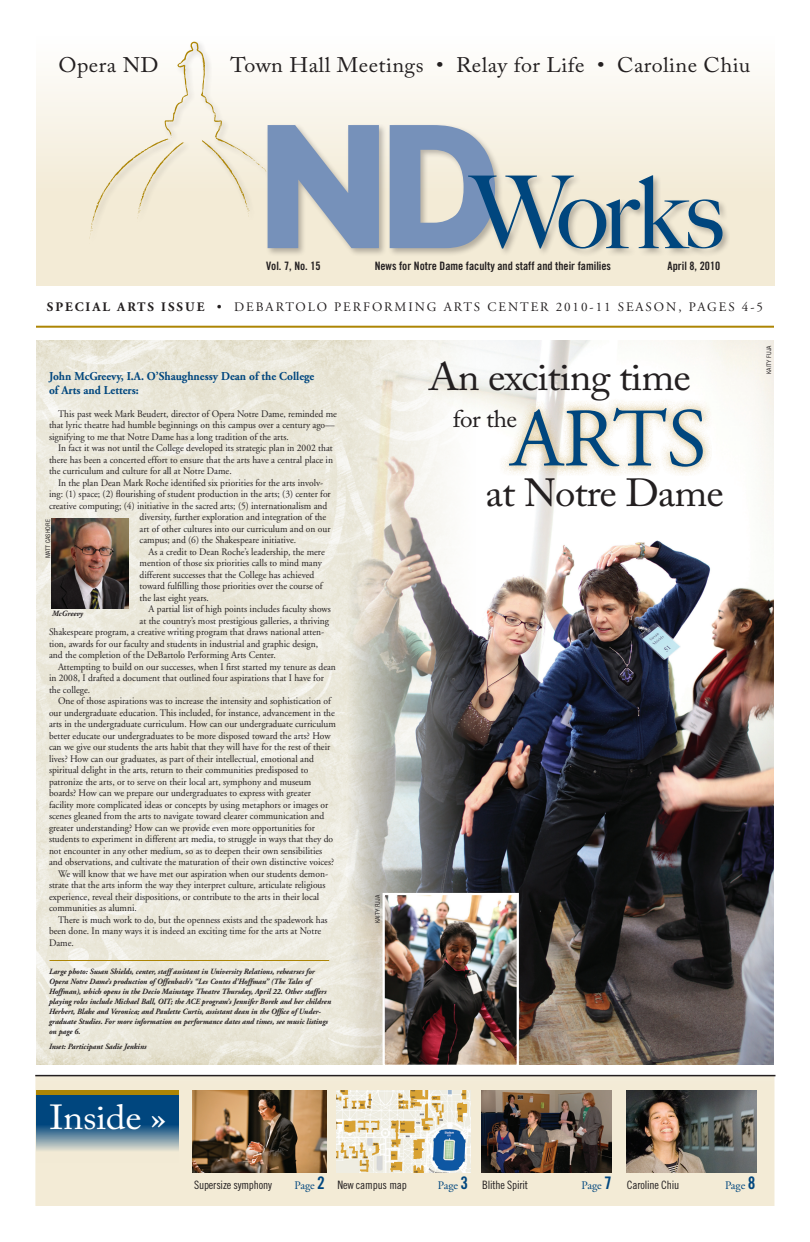
<style>
.page{position:relative;width:810px;height:1242px;background:#fff}
.page>*{position:absolute;margin:0;border:0;box-sizing:border-box;transform-origin:0 0}
.t1{font:83.1px "Adobe Garamond";color:#00467e}
.t2{font:39px "Adobe Caslon Pro";letter-spacing:-.02em;color:#231f20;scale:1.05 1}
.t3{font:34.6px "Adobe Caslon Pro";letter-spacing:-.01em;color:#fff;scale:1.1 1}
.t4{font:24px "Adobe Caslon Pro";letter-spacing:-.02em;color:#231f20;scale:1.05 1}
.t5{font:21px "Adobe Caslon Pro";letter-spacing:.02em;color:#231f20;scale:1.05 1}
.t6{font:13px "Adobe Garamond";letter-spacing:.15em;color:#231f20}
.t7{font:700 13px "Adobe Garamond";letter-spacing:.325em;color:#231f20}
.t8{font:700 12px/13.5px "Adobe Garamond";color:#00467e;scale:.95 1}
.t9{font:11.6px "Trade Gothic Bold Cond Twenty";color:#231f20}
.t10{font:11.5px "Trade Gothic Cond Eighteen";letter-spacing:-.015em;color:#231f20}
.t11{font:11.5px "Adobe Garamond";color:#00467e}
.t12{font:10px/11.5px "Adobe Garamond";color:#231f20;scale:.95 1}
.t13{font:italic 700 8px/10px "Adobe Garamond";color:#231f20;scale:.95 1}
.t14{font:condensed 6px "Helvetica";color:#231f20}
.s1{font-weight:700}
.s2{font-family:"Adobe Garamond";color:#00467e}
.s3{font-family:"Trade Gothic Bold Cond Twenty";font-size:17.3px;color:#00467e}
.s4{font-family:"Trade Gothic Bold Cond Twenty";font-size:17.3px}
</style>
<div class="page">
<img style="left:36px;top:340px;width:311px;height:725px">
<div style="left:36px;top:36px;width:738px;height:249px;background:linear-gradient(to bottom,#fdfcf9,#f0e6cd)"></div>
<div style="left:35px;top:1075px;width:739px;height:131px;background:#f3ebd6;border:1px solid #f3ebd6"></div>
<hr style="left:35px;top:1075px;width:741px;height:1px;background:#231f20">
<svg style="left:36px;top:1095px;width:142px;height:68px"></svg>
<img style="left:481px;top:1090px;width:131px;height:83px">
<img style="left:626px;top:1090px;width:131px;height:83px">
<img style="left:336px;top:1090px;width:134px;height:82px">
<img style="left:193px;top:1090px;width:134px;height:82px">
<div style="left:36px;top:1090px;width:142px;height:5px;background:#ad8504"></div>
<div style="left:87px;top:39px;width:643px;height:217px;background:#231f20;opacity:.3"></div>
<svg style="left:390px;top:125px;width:333px;height:124px;background:#b9c3c6"></svg>
<svg style="left:90px;top:42px;width:289px;height:206px"></svg>
<img style="left:347px;top:340px;width:427px;height:725px">
<hr style="left:36px;top:326px;width:738px;height:2px;background:#ad8504">
<img style="left:52px;top:519px;width:77px;height:90px">
<img style="left:386px;top:896px;width:130px;height:168px">
<div style="left:383px;top:893px;width:136px;height:174px;border:2px solid #fff"></div>
<div style="left:498px;top:397px;width:214px;height:79px;background:#d3b572;opacity:.85"></div>
<hr style="left:50px;top:960px;width:279px;height:1px;background:#ad8504">
<h3 class="t5" style="left:59px;top:52px;width:97px">Opera ND</h3>
<h3 class="t5" style="left:231px;top:52px;width:496px">Town Hall Meetings • Relay for Life • Caroline Chiu</h3>
<p class="t9" style="left:266px;top:259px;width:56px">Vol. 7, No. 15</p>
<p class="t9" style="left:375px;top:259px;width:238px">News for Notre Dame faculty and staff and their families</p>
<p class="t9" style="left:668px;top:259px;width:54px">April 8, 2010</p>
<h3 class="t7" style="left:47px;top:300px;width:38px">special</h3>
<h3 class="t7" style="left:117px;top:300px;width:53px">arts iss</h3>
<h3 class="t6" style="left:185px;top:300px;width:92px"><span class="s1">u e</span> • DeBarto</h3>
<h3 class="t6" style="left:308px;top:300px;width:76px">lo Performin</h3>
<h3 class="t6" style="left:427px;top:300px;width:37px">g Arts</h3>
<h3 class="t6" style="left:487px;top:300px;width:160px">Center 2010-11 s eason</h3>
<h3 class="t6" style="left:678px;top:300px;width:86px">, pages 4-5</h3>
<p class="t8" style="left:49px;top:370px;width:281px">John McGreevy, I.A. O’Shaughnessy Dean of the College of Arts and Letters:</p>
<p class="t12" style="left:49px;top:408px;width:305px;text-indent:9px">This past week Mark Beudert, director of Opera Notre Dame, reminded me that lyric theatre had humble beginnings on this campus over a century ago— signifying to me that Notre Dame has a long tradition of the arts.</p>
<p class="t12" style="left:49px;top:442px;width:301px;text-align:justify;text-indent:9px">In fact it was not until the College developed its strategic plan in 2002 that there has been a concerted effort to ensure that the arts have a central place in the curriculum and culture for all at Notre Dame.</p>
<p class="t12" style="left:58px;top:477px;width:281px">In the plan Dean Mark Roche identified six priorities for the arts involv-</p>
<p class="t12" style="left:49px;top:488px;width:298px">ing: (1) space; (2) flourishing of student production in the arts; (3) center for</p>
<p class="t12" style="left:49px;top:500px;width:295px">creative computing; (4) initiative in the sacred arts; (5) internationalism and</p>
<p class="t12" style="left:140px;top:511px;width:198px">diversity, further exploration and integration of the</p>
<p class="t12" style="left:140px;top:523px;width:203px">art of other cultures into our curriculum and on our</p>
<p class="t12" style="left:140px;top:534px;width:166px">campus; and (6) the Shakespeare initiative.</p>
<p class="t12" style="left:149px;top:546px;width:187px">As a credit to Dean Roche’s leadership, the mere</p>
<p class="t12" style="left:140px;top:557px;width:193px">mention of those six priorities calls to mind many</p>
<p class="t12" style="left:140px;top:569px;width:185px">different successes that the College has achieved</p>
<p class="t12" style="left:140px;top:580px;width:194px">toward fulfilling those priorities over the course of</p>
<p class="t12" style="left:140px;top:592px;width:75px">the last eight years.</p>
<p class="t12" style="left:149px;top:603px;width:193px">A partial list of high points includes faculty shows</p>
<p class="t12" style="left:140px;top:615px;width:201px">at the country’s most prestigious galleries, a thriving</p>
<p class="t12" style="left:49px;top:626px;width:291px">Shakespeare program, a creative writing program that draws national atten-</p>
<p class="t12" style="left:49px;top:638px;width:285px">tion, awards for our faculty and students in industrial and graphic design,</p>
<p class="t12" style="left:49px;top:649px;width:240px">and the completion of the DeBartolo Performing Arts Center.</p>
<p class="t12" style="left:58px;top:661px;width:294px">Attempting to build on our successes, when I first started my tenure as dean</p>
<p class="t12" style="left:49px;top:672px;width:291px">in 2008, I drafted a document that outlined four aspirations that I have for</p>
<p class="t12" style="left:49px;top:684px;width:45px">the college.</p>
<p class="t12" style="left:58px;top:695px;width:289px">One of those aspirations was to increase the intensity and sophistication of</p>
<p class="t12" style="left:49px;top:707px;width:302px">our undergraduate education. This included, for instance, advancement in the</p>
<p class="t12" style="left:49px;top:718px;width:304px">arts in the undergraduate curriculum. How can our undergraduate curriculum</p>
<p class="t12" style="left:49px;top:730px;width:298px">better educate our undergraduates to be more disposed toward the arts? How</p>
<p class="t12" style="left:49px;top:741px;width:298px">can we give our students the arts habit that they will have for the rest of their</p>
<p class="t12" style="left:49px;top:753px;width:280px">lives? How can our graduates, as part of their intellectual, emotional and</p>
<p class="t12" style="left:49px;top:764px;width:275px">spiritual delight in the arts, return to their communities predisposed to</p>
<p class="t12" style="left:49px;top:776px;width:277px">patronize the arts, or to serve on their local art, symphony and museum</p>
<p class="t12" style="left:49px;top:787px;width:277px">boards? How can we prepare our undergraduates to express with greater</p>
<p class="t12" style="left:49px;top:799px;width:295px">facility more complicated ideas or concepts by using metaphors or images or</p>
<p class="t12" style="left:49px;top:810px;width:291px">scenes gleaned from the arts to navigate toward clearer communication and</p>
<p class="t12" style="left:49px;top:822px;width:281px">greater understanding? How can we provide even more opportunities for</p>
<p class="t12" style="left:49px;top:833px;width:301px">students to experiment in different art media, to struggle in ways that they do</p>
<p class="t12" style="left:49px;top:845px;width:289px">not encounter in any other medium, so as to deepen their own sensibilities</p>
<p class="t12" style="left:49px;top:856px;width:302px">and observations, and cultivate the maturation of their own distinctive voices?</p>
<p class="t12" style="left:58px;top:868px;width:286px">We will know that we have met our aspiration when our students demon-</p>
<p class="t12" style="left:49px;top:879px;width:293px">strate that the arts inform the way they interpret culture, articulate religious</p>
<p class="t12" style="left:49px;top:891px;width:286px">experience, reveal their dispositions, or contribute to the arts in their local</p>
<p class="t12" style="left:49px;top:902px;width:94px">communities as alumni.</p>
<p class="t12" style="left:58px;top:914px;width:285px">There is much work to do, but the openness exists and the spadework has</p>
<p class="t12" style="left:49px;top:925px;width:288px">been done. In many ways it is indeed an exciting time for the arts at Notre</p>
<p class="t12" style="left:49px;top:937px;width:28px">Dame.</p>
<p class="t14" style="left:44px;top:558px;width:41px;rotate:-90deg">Matt Cashore</p>
<p class="t13" style="left:52px;top:609px;width:34px">McGreevy</p>
<p class="t13" style="left:49px;top:967px;width:298px">Large photo: Susan Shields, center, staff assistant in University Relations, rehearses for Opera Notre Dame’s production of Offenbach’s “Les Contes d’Hoffman” (The Tales of Hoffman), which opens in the Decio Mainstage Theatre Thursday, April 22. Other staffers playing roles include Michael Ball, OIT; the ACE program’s Jennifer Borek and her children Herbert, Blake and Veronica; and Paulette Curtis, assistant dean in the Office of Under&shy;graduate Studies. For more information on performance dates and times, see music listings on page 6.</p>
<p class="t13" style="left:49px;top:1042px;width:104px">Inset: Participant Sadie Jenkins</p>
<p class="t14" style="left:374px;top:923px;width:30px;rotate:-90deg">kaity Fuja</p>
<h2 class="t2" style="left:429px;top:354px;width:251px">An exciting time</h2>
<h1 class="t1" style="left:511px;top:395px;width:198px">ARTS</h1>
<h3 class="t4" style="left:453px;top:404px;width:63px">for the</h3>
<h2 class="t2" style="left:486px;top:470px;width:229px">at Notre Dame</h2>
<p class="t14" style="left:765px;top:374px;width:30px;rotate:-90deg">kaity Fuja</p>
<h3 class="t3" style="left:49px;top:1097px;width:108px">Inside »</h3>
<p class="t10" style="left:194px;top:1179px;width:79px">Supersize symphony</p>
<p class="t10" style="left:295px;top:1179px;width:114px"><span class="s2">Page</span> <span class="s3">2</span> New campus map</p>
<p class="t10" style="left:438px;top:1179px;width:92px"><span class="s2">Page</span> <span class="s3">3</span> Blithe Spirit</p>
<p class="t10" style="left:582px;top:1179px;width:99px"><span class="s2">Page</span> <span class="s3">7</span> Caroline Chiu</p>
<p class="t11" style="left:725px;top:1180px;width:32px">Page <span class="s4">8</span></p>
</div>
